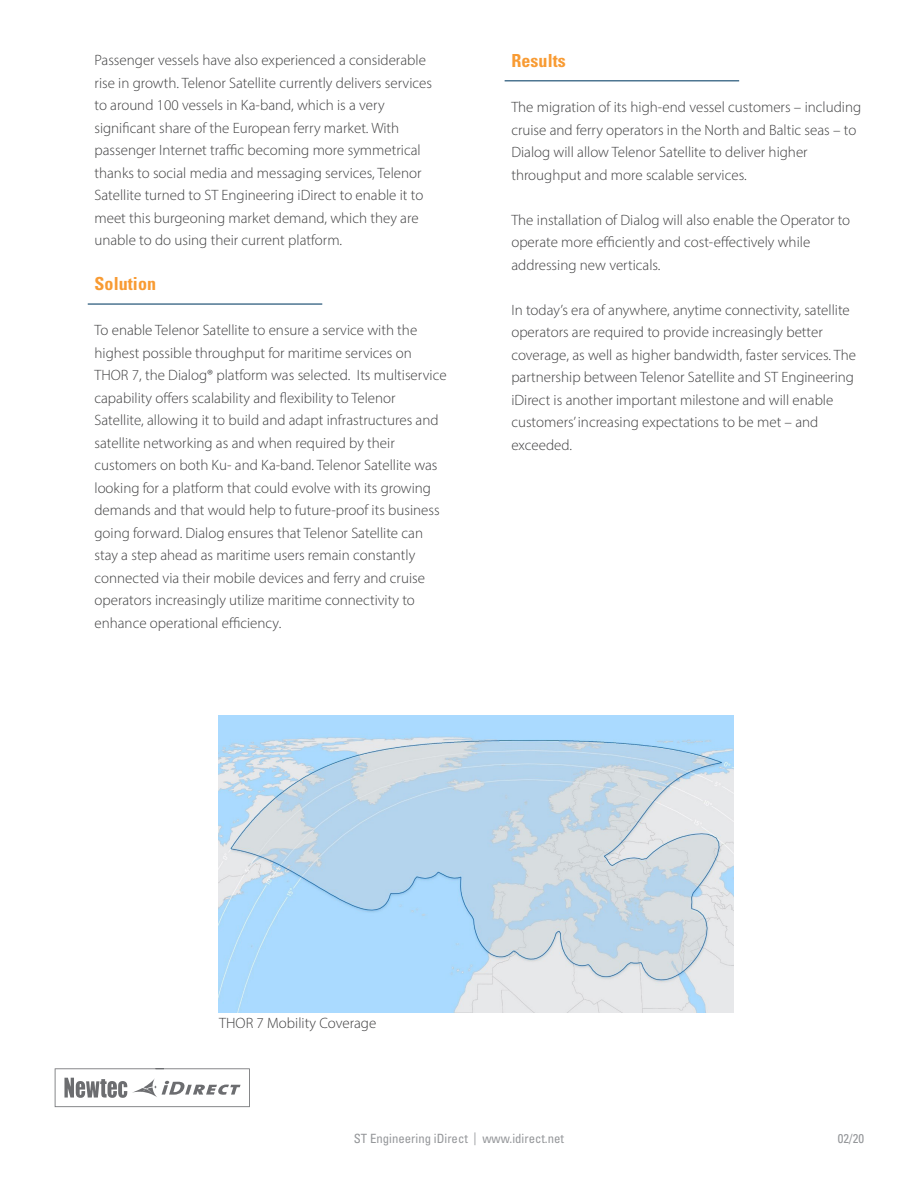
<style>
.page{position:relative;width:918px;height:1188px;background:#fff}
.page>*{position:absolute;margin:0;border:0;box-sizing:border-box;transform-origin:0 0}
.t1{font:700 condensed 18px "Univers LT Std";letter-spacing:.005em;color:#f89b33}
.t2{font:300 15px/22.5px "Myriad Pro";color:#3e3e3f}
.t3{font:condensed 12.75px "Univers LT Std";color:#95979a}
</style>
<div class="page">
<hr style="left:88px;top:304px;width:234px;height:1px;background:#003a62">
<hr style="left:505px;top:80px;width:234px;height:1px;background:#003a62">
<img style="left:218px;top:716px;width:516px;height:296px">
<svg style="left:55px;top:1068px;width:195px;height:39px"></svg>
<p class="t2" style="left:94px;top:49px;width:339px">Passenger vessels have also experienced a considerable rise in growth. Telenor Satellite currently delivers services to around 100 vessels in Ka-band, which is a very significant share of the European ferry market. With passenger Internet traffic becoming more symmetrical thanks to social media and messaging services, Telenor Satellite turned to ST Engineering iDirect to enable it to meet this burgeoning market demand, which they are unable to do using their current platform.</p>
<p class="t1" style="left:94px;top:273px;width:63px">Solution</p>
<p class="t2" style="left:94px;top:319px;width:354px">To enable Telenor Satellite to ensure a service with the highest possible throughput for maritime services on THOR 7, the Dialog® platform was selected. Its multiservice capability offers scalability and flexibility to Telenor Satellite, allowing it to build and adapt infrastructures and satellite networking as and when required by their customers on both Ku- and Ka-band. Telenor Satellite was looking for a platform that could evolve with its growing demands and that would help to future-proof its business going forward. Dialog ensures that Telenor Satellite can stay a step ahead as maritime users remain constantly connected via their mobile devices and ferry and cruise operators increasingly utilize maritime connectivity to enhance operational efficiency.</p>
<p class="t1" style="left:511px;top:50px;width:56px">Results</p>
<p class="t2" style="left:511px;top:96px;width:351px">The migration of its high-end vessel customers – including cruise and ferry operators in the North and Baltic seas – to Dialog will allow Telenor Satellite to deliver higher throughput and more scalable services.</p>
<p class="t2" style="left:511px;top:208px;width:340px">The installation of Dialog will also enable the Operator to operate more efficiently and cost-effectively while addressing new verticals.</p>
<p class="t2" style="left:511px;top:298px;width:346px">In today’s era of anywhere, anytime connectivity, satellite operators are required to provide increasingly better coverage, as well as higher bandwidth, faster services. The partnership between Telenor Satellite and ST Engineering iDirect is another important milestone and will enable customers’ increasing expectations to be met – and exceeded.</p>
<p class="t2" style="left:219px;top:1012px;width:159px">THOR 7 Mobility Coverage</p>
<p class="t3" style="left:354px;top:1131px;width:212px">ST Engineering iDirect | www.idirect.net</p>
<p class="t3" style="left:838px;top:1131px;width:28px">02/20</p>
</div>
